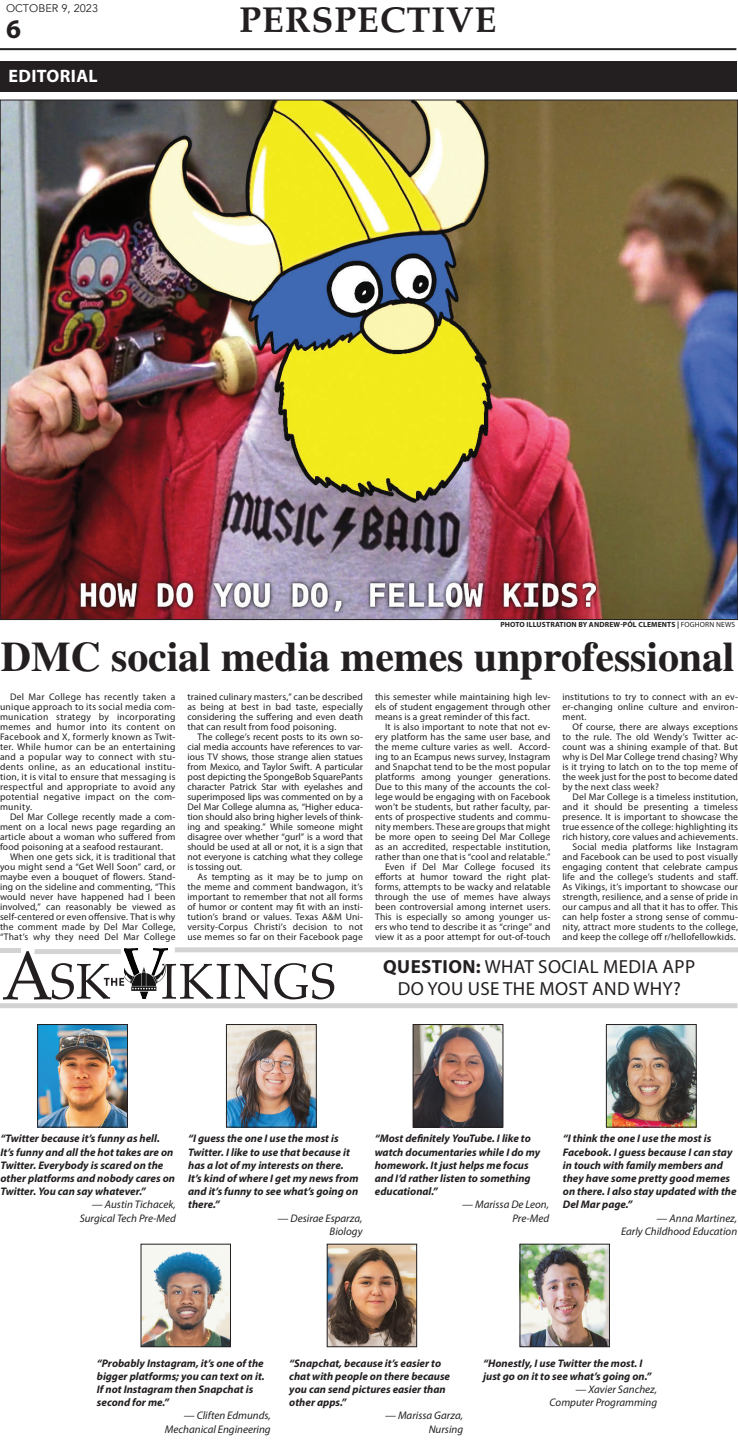
<style>
.page{position:relative;width:738px;height:1440px;background:#fff}
.page>*{position:absolute;margin:0;border:0;box-sizing:border-box;transform-origin:0 0}
.Hed_30{font:700 42px "STIX General";letter-spacing:-.005em;color:#231f20}
.t1{font:700 36px "Palatino";letter-spacing:.02em;color:#231f20}
.t2{font:700 27px "Myriad Pro";color:#231f20}
.Byline_name{font:19px/22px "Myriad Pro";letter-spacing:.02em;color:#231f20;text-align:center}
.Byline_name-2{font:700 18px "Myriad Pro";letter-spacing:.02em;color:#fff}
.t3{font:italic 700 11px/13.2px "Myriad Pro";color:#231f20}
.t4{font:italic 11px "Myriad Pro";color:#231f20}
.t5{font:11px "Avenir";color:#231f20}
.Bodycopy{font:9.6px/10px "Myriad Pro";letter-spacing:.015em;color:#231f20;text-align:justify}
.Photo_credit{font:700 7.5px "Myriad Pro";letter-spacing:.02em;color:#231f20}
.s1{font-weight:400}
.s2{font-weight:700}
</style>
<div class="page">
<img style="left:2px;top:102px;width:734px;height:516px">
<hr style="left:0;top:48px;width:736px;height:2px;background:#231f20">
<img style="left:608px;top:1026px;width:86px;height:99px">
<div style="left:606px;top:1024px;width:90px;height:103px;border:1px solid #231f20"></div>
<img style="left:228px;top:1026px;width:87px;height:99px">
<div style="left:226px;top:1024px;width:91px;height:103px;border:1px solid #231f20"></div>
<img style="left:39px;top:1026px;width:87px;height:99px">
<div style="left:37px;top:1024px;width:91px;height:103px;border:1px solid #231f20"></div>
<img style="left:415px;top:1026px;width:86px;height:99px">
<div style="left:413px;top:1024px;width:90px;height:103px;border:1px solid #231f20"></div>
<img style="left:124px;top:948px;width:43px;height:3px">
<svg style="left:3px;top:951px;width:331px;height:49px"></svg>
<div style="left:175px;top:947px;width:563px;height:5px;background:#d3d3d3"></div>
<div style="left:0;top:1003px;width:738px;height:5px;background:#d3d3d3"></div>
<div style="left:35px;top:949px;width:86px;height:5px;background:#d3d3d3"></div>
<div style="left:0;top:948px;width:21px;height:5px;background:#d3d3d3"></div>
<div style="left:0;top:61px;width:736px;height:31px;background:#231f20"></div>
<img style="left:522px;top:1246px;width:86px;height:99px">
<div style="left:520px;top:1244px;width:90px;height:103px;border:1px solid #231f20"></div>
<img style="left:143px;top:1246px;width:86px;height:99px">
<div style="left:141px;top:1244px;width:90px;height:103px;border:1px solid #231f20"></div>
<img style="left:329px;top:1246px;width:86px;height:99px">
<div style="left:327px;top:1244px;width:90px;height:103px;border:1px solid #231f20"></div>
<p class="t5" style="left:6px;top:2px;width:94px">OCTOBER 9, 2023</p>
<p class="t2" style="left:6px;top:11px;width:16px">6</p>
<p class="Byline_name-2" style="left:9px;top:64px;width:91px">EDITORIAL</p>
<p class="t1" style="left:240px;top:-11px;width:259px">PERSPECTIVE</p>
<p class="Photo_credit" style="left:500px;top:620px;width:236px">PHOTO ILLUSTRATION BY ANDREW-PÓL CLEMENTS | <span class="s1">FOGHORN NEWS</span></p>
<p class="Hed_30" style="left:1px;top:627px;width:735px">DMC social media memes unprofessional</p>
<p class="Bodycopy" style="left:0;top:691px;width:177px;text-indent:10px">Del Mar College has recently taken a unique approach to its social media com&shy;munication strategy by incorporating memes and humor into its content on Facebook and X, formerly known as Twit&shy;ter. While humor can be an entertaining and a popular way to connect with stu&shy;dents online, as an educational institu&shy;tion, it is vital to ensure that messaging is respectful and appropriate to avoid any potential negative impact on the com&shy;munity.</p>
<p class="Bodycopy" style="left:0;top:811px;width:177px;text-indent:10px">Del Mar College recently made a com&shy;ment on a local news page regarding an article about a woman who suffered from food poisoning at a seafood restaurant.</p>
<p class="Bodycopy" style="left:0;top:851px;width:177px;text-indent:10px">When one gets sick, it is traditional that you might send a “Get Well Soon” card, or maybe even a bouquet of flowers. Stand&shy;ing on the sideline and commenting, “This would never have happened had I been involved,” can reasonably be viewed as self-centered or even offensive. That is why the comment made by Del Mar College, “That’s why they need Del Mar College</p>
<p class="Bodycopy" style="left:188px;top:691px;width:177px">trained culinary masters,” can be described as being at best in bad taste, especially considering the suffering and even death that can result from food poisoning.</p>
<p class="Bodycopy" style="left:188px;top:731px;width:177px;text-indent:10px">The college’s recent posts to its own so&shy;cial media accounts have references to var&shy;ious TV shows, those strange alien statues from Mexico, and Taylor Swift. A particular post depicting the SpongeBob SquarePants character Patrick Star with eyelashes and superimposed lips was commented on by a Del Mar College alumna as, “Higher educa&shy;tion should also bring higher levels of think&shy;ing and speaking.” While someone might disagree over whether “gurl” is a word that should be used at all or not, it is a sign that not everyone is catching what they college is tossing out.</p>
<p class="Bodycopy" style="left:188px;top:871px;width:177px;text-indent:10px">As tempting as it may be to jump on the meme and comment bandwagon, it’s important to remember that not all forms of humor or content may fit with an insti&shy;tution’s brand or values. Texas A&amp;M Uni&shy;versity-Corpus Christi’s decision to not use memes so far on their Facebook page</p>
<p class="Bodycopy" style="left:375px;top:691px;width:177px">this semester while maintaining high lev&shy;els of student engagement through other means is a great reminder of this fact.</p>
<p class="Bodycopy" style="left:375px;top:721px;width:177px;text-indent:10px">It is also important to note that not ev&shy;ery platform has the same user base, and the meme culture varies as well. Accord&shy;ing to an Ecampus news survey, Instagram and Snapchat tend to be the most popular platforms among younger generations.<br>Due to this many of the accounts the col&shy;lege would be engaging with on Facebook won’t be students, but rather faculty, par&shy;ents of prospective students and commu&shy;nity members. These are groups that might be more open to seeing Del Mar College as an accredited, respectable institution, rather than one that is “cool and relatable.”</p>
<p class="Bodycopy" style="left:375px;top:861px;width:177px;text-indent:10px">Even if Del Mar College focused its efforts at humor toward the right plat&shy;forms, attempts to be wacky and relatable through the use of memes have always been controversial among internet users.<br>This is especially so among younger us&shy;ers who tend to describe it as “cringe” and view it as a poor attempt for out-of-touch</p>
<p class="Bodycopy" style="left:562px;top:691px;width:177px">institutions to try to connect with an ev&shy;er-changing online culture and environ&shy;ment.</p>
<p class="Bodycopy" style="left:562px;top:721px;width:177px;text-indent:10px">Of course, there are always exceptions to the rule. The old Wendy’s Twitter ac&shy;count was a shining example of that. But why is Del Mar College trend chasing? Why is it trying to latch on to the top meme of the week just for the post to become dated by the next class week?</p>
<p class="Bodycopy" style="left:562px;top:791px;width:177px;text-indent:10px">Del Mar College is a timeless institution, and it should be presenting a timeless presence. It is important to showcase the true essence of the college: highlighting its rich history, core values and achievements.</p>
<p class="Bodycopy" style="left:562px;top:841px;width:177px;text-indent:10px">Social media platforms like Instagram and Facebook can be used to post visually engaging content that celebrate campus life and the college’s students and staff.<br>As Vikings, it’s important to showcase our strength, resilience, and a sense of pride in our campus and all that it has to offer. This can help foster a strong sense of commu&shy;nity, attract more students to the college, and keep the college off r/hellofellowkids.</p>
<p class="Byline_name" style="left:383px;top:955px;width:313px"><span class="s2">QUESTION:</span> WHAT SOCIAL MEDIA APP<br>DO YOU USE THE MOST AND WHY?</p>
<p class="t3" style="left:0;top:1132px;width:176px">“Twitter because it’s funny as hell.<br>It’s funny and all the hot takes are on Twitter. Everybody is scared on the other platforms and nobody cares on Twitter. You can say whatever.”</p>
<p class="t4" style="left:92px;top:1198px;width:85px">— Austin Tichacek,</p>
<p class="t4" style="left:80px;top:1211px;width:98px">Surgical Tech Pre-Med</p>
<p class="t3" style="left:188px;top:1132px;width:172px">“I guess the one I use the most is<br>Twitter. I like to use that because it has a lot of my interests on there.<br>It’s kind of where I get my news from and it’s funny to see what’s going on there.”</p>
<p class="t4" style="left:278px;top:1211px;width:86px">— Desirae Esparza,</p>
<p class="t4" style="left:330px;top:1224px;width:34px">Biology</p>
<p class="t3" style="left:375px;top:1132px;width:167px">“Most definitely YouTube. I like to watch documentaries while I do my homework. It just helps me focus and I’d rather listen to something educational.”</p>
<p class="t4" style="left:462px;top:1198px;width:89px">— Marissa De Leon,</p>
<p class="t4" style="left:512px;top:1211px;width:38px">Pre-Med</p>
<p class="t3" style="left:563px;top:1132px;width:175px">“I think the one I use the most is<br>Facebook. I guess because I can stay in touch with family members and they have some pretty good memes on there. I also stay updated with the<br>Del Mar page.”</p>
<p class="t4" style="left:657px;top:1211px;width:82px">— Anna Martinez,</p>
<p class="t4" style="left:621px;top:1224px;width:118px">Early Childhood Education</p>
<p class="t3" style="left:97px;top:1356px;width:169px">“Probably Instagram, it’s one of the bigger platforms; you can text on it.<br>If not Instagram then Snapchat is second for me.”</p>
<p class="t4" style="left:184px;top:1409px;width:89px">— Cliften Edmunds,</p>
<p class="t4" style="left:165px;top:1422px;width:107px">Mechanical Engineering</p>
<p class="t3" style="left:289px;top:1356px;width:162px">“Snapchat, because it’s easier to chat with people on there because you can send pictures easier than other apps.”</p>
<p class="t4" style="left:385px;top:1409px;width:80px">— Marissa Garza,</p>
<p class="t4" style="left:429px;top:1422px;width:36px">Nursing</p>
<p class="t3" style="left:483px;top:1356px;width:170px">“Honestly, I use Twitter the most. I just go on it to see what’s going on.”</p>
<p class="t4" style="left:576px;top:1383px;width:83px">— Xavier Sanchez,</p>
<p class="t4" style="left:550px;top:1396px;width:109px">Computer Programming</p>
</div>
